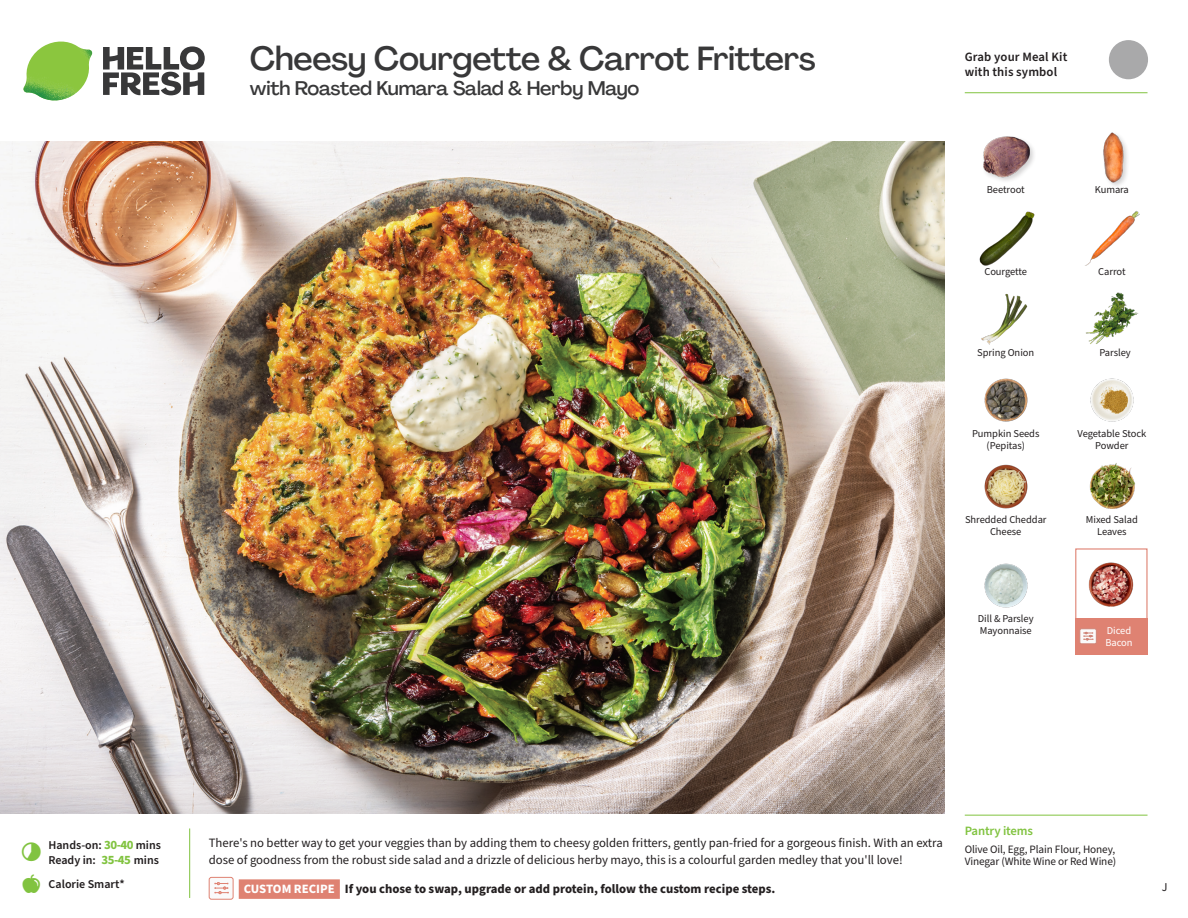
<style>
.page{position:relative;width:1188px;height:918px;background:#fff}
.page>*{position:absolute;margin:0;border:0;box-sizing:border-box;transform-origin:0 0}
._15_Titel_UK{font:500 33px "Agrandir";letter-spacing:-.015em;color:#383839}
._15_Titel_UK-2{font:500 19.5px "Agrandir";letter-spacing:-.01em;color:#383839}
.Step_6_Text_AU{font:12.75px/16.5px "Source Sans Pro";color:#231f20}
.Step_6_Text_AU-2{font:700 12.75px "Source Sans Pro";color:#231f20}
.t1{font:600 12.75px/15px "Source Sans Pro";letter-spacing:.01em;color:#231f20}
._04_Headers_Front{font:600 12.75px "Source Sans Pro";letter-spacing:-.01em;color:#81c340}
._04_Intro{font:600 12px "Source Sans Pro";color:#231f20}
.t2{font:12px "Source Sans Pro";color:#231f20}
._05_Pantry{font:11.25px/12px "Source Sans Pro";letter-spacing:-.01em;color:#231f20}
._18_FRONT_ingredient{font:10.5px/12px "Source Sans Pro";letter-spacing:-.005em;color:#231f20;text-align:center}
._18_FRONT_ingredient-2{font:10.5px/12px "Source Sans Pro";letter-spacing:-.005em;color:#fff}
.s1{font-weight:700;font-size:12.75px;color:#81c340}
.s2{color:#fff}
</style>
<div class="page">
<svg style="left:103px;top:46px;width:102px;height:49px"></svg>
<img style="left:23px;top:42px;width:69px;height:59px">
<div style="left:1075px;top:548px;width:73px;height:73px;border:1px solid #df8272"></div>
<img style="left:0;top:142px;width:945px;height:672px">
<svg style="left:189px;top:828px;width:151px;height:71px"></svg>
<img style="left:1086px;top:292px;width:53px;height:52px">
<img style="left:1090px;top:378px;width:44px;height:44px">
<img style="left:984px;top:378px;width:44px;height:44px">
<img style="left:984px;top:464px;width:44px;height:45px">
<img style="left:984px;top:563px;width:44px;height:45px">
<img style="left:981px;top:293px;width:47px;height:52px">
<img style="left:979px;top:211px;width:55px;height:55px">
<img style="left:1085px;top:210px;width:55px;height:56px">
<img style="left:983px;top:136px;width:51px;height:45px">
<img style="left:1103px;top:132px;width:24px;height:53px">
<img style="left:1089px;top:463px;width:47px;height:46px">
<hr style="left:965px;top:815px;width:183px;height:1px;background:#81c340">
<svg style="left:1091px;top:40px;width:57px;height:54px"></svg>
<hr style="left:965px;top:92px;width:183px;height:1px;background:#81c340">
<div style="left:209px;top:877px;width:24px;height:22px;background:#fafafa;border-radius:2px"></div>
<div style="left:209px;top:877px;width:25px;height:23px;border:1px solid #df8272;border-radius:2px"></div>
<svg style="left:215px;top:882px;width:14px;height:12px"></svg>
<div style="left:1075px;top:618px;width:73px;height:37px;background:#df8272"></div>
<div style="left:1080px;top:629px;width:16px;height:15px;background:#fafafa;border-radius:2px"></div>
<div style="left:1080px;top:628px;width:17px;height:16px;border:1px solid #d08477;border-radius:2px"></div>
<svg style="left:1084px;top:632px;width:10px;height:8px"></svg>
<img style="left:1088px;top:562px;width:46px;height:45px">
<p class="_15_Titel_UK" style="left:250px;top:38px;width:568px">Cheesy Courgette &amp; Carrot Fritters</p>
<p class="_15_Titel_UK-2" style="left:250px;top:76px;width:391px">with Roasted Kumara Salad &amp; Herby Mayo</p>
<p class="t1" style="left:965px;top:50px;width:104px">Grab your Meal Kit with this symbol</p>
<p class="_18_FRONT_ingredient" style="left:987px;top:183px;width:39px">Beetroot</p>
<p class="_18_FRONT_ingredient" style="left:1095px;top:183px;width:36px">Kumara</p>
<p class="_18_FRONT_ingredient" style="left:984px;top:266px;width:44px">Courgette</p>
<p class="_18_FRONT_ingredient" style="left:1098px;top:266px;width:29px">Carrot</p>
<p class="_18_FRONT_ingredient" style="left:977px;top:347px;width:58px">Spring Onion</p>
<p class="_18_FRONT_ingredient" style="left:1100px;top:347px;width:33px">Parsley</p>
<p class="_18_FRONT_ingredient" style="left:972px;top:428px;width:69px">Pumpkin Seeds (Pepitas)</p>
<p class="_18_FRONT_ingredient" style="left:965px;top:514px;width:83px">Shredded Cheddar<br>Cheese</p>
<p class="_18_FRONT_ingredient" style="left:1078px;top:428px;width:70px">Vegetable Stock<br>Powder</p>
<p class="_18_FRONT_ingredient" style="left:1086px;top:514px;width:54px">Mixed Salad<br>Leaves</p>
<p class="_18_FRONT_ingredient" style="left:978px;top:613px;width:57px;text-align:left">Dill &amp; Parsley<br>Mayonnaise</p>
<p class="_18_FRONT_ingredient-2" style="left:1105px;top:625px;width:29px">Diced<br>Bacon</p>
<p class="_04_Intro" style="left:48px;top:837px;width:114px">Hands-on: <span class="s1">30-40</span> mins</p>
<p class="_04_Intro" style="left:48px;top:852px;width:112px">Ready in: <span class="s1">35-45</span> mins</p>
<p class="_04_Intro" style="left:49px;top:876px;width:78px">Calorie Smart*</p>
<p class="Step_6_Text_AU" style="left:209px;top:835px;width:736px">There's no better way to get your veggies than by adding them to cheesy golden fritters, gently pan-fried for a gorgeous finish. With an extra dose of goodness from the robust side salad and a drizzle of delicious herby mayo, this is a colourful garden medley that you'll love!</p>
<p class="Step_6_Text_AU-2" style="left:244px;top:880px;width:533px"><span class="s2">CUSTOM RECIPE</span> If you chose to swap, upgrade or add protein, follow the custom recipe steps.</p>
<p class="_04_Headers_Front" style="left:965px;top:822px;width:70px">Pantry items</p>
<p class="_05_Pantry" style="left:965px;top:844px;width:153px">Olive Oil, Egg, Plain Flour, Honey,<br>Vinegar (White Wine or Red Wine)</p>
<p class="t2" style="left:1162px;top:879px;width:7px">J</p>
</div>
